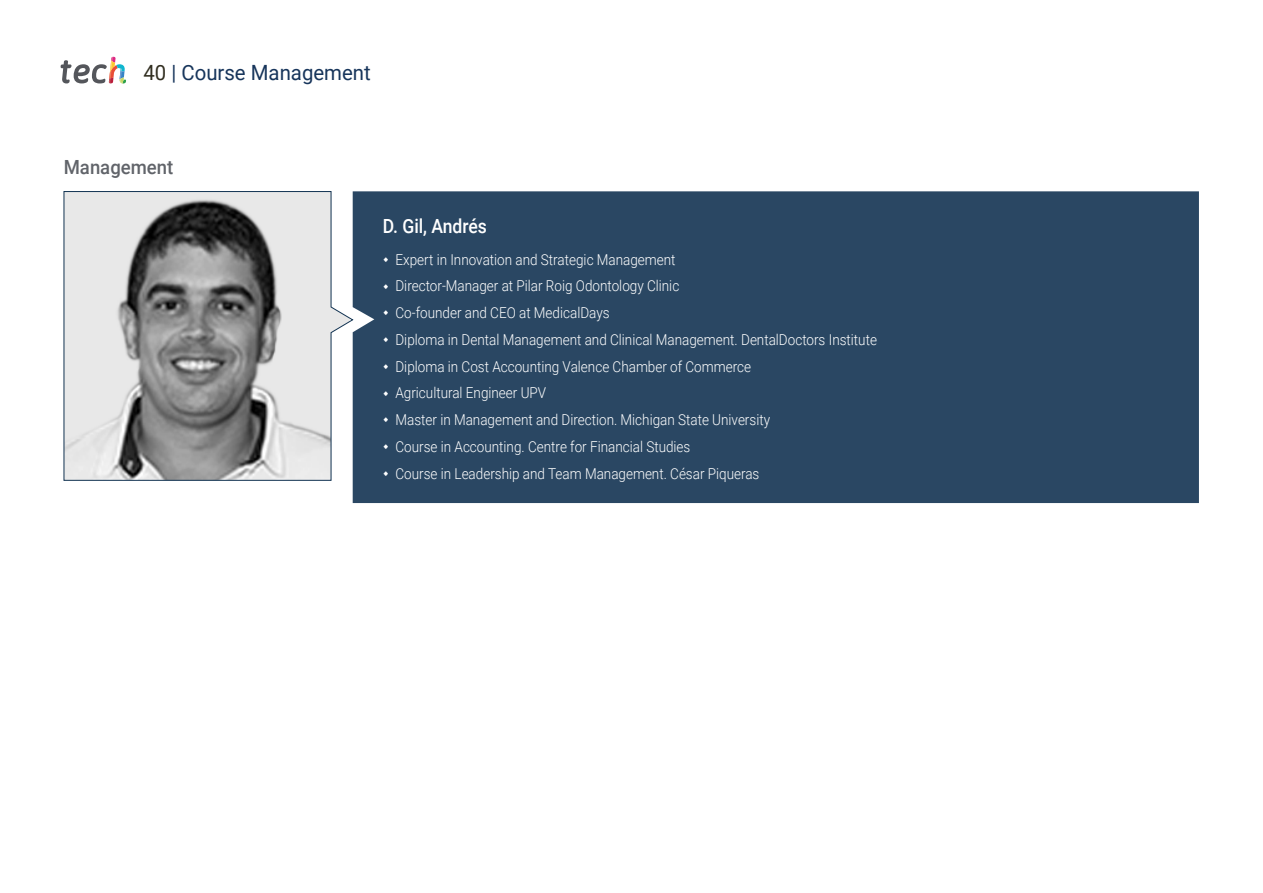
<style>
.page{position:relative;width:1263px;height:893px;background:#fff}
.page>*{position:absolute;margin:0;border:0;box-sizing:border-box;transform-origin:0 0}
.t1{font:21px "Roboto";color:#17355b}
.t2{font:500 19.5px "Roboto";color:#fff;scale:.9 1}
.t3{font:500 19.5px "Roboto";color:#61646a;scale:.95 1}
.t4{font:300 15px/26.7px "Roboto";color:#fff;scale:.9 1}
.s1{color:#312e20}
</style>
<div class="page">
<svg style="left:61px;top:57px;width:65px;height:27px"></svg>
<div style="left:353px;top:191px;width:846px;height:312px;background:#2a4763"></div>
<svg style="left:64px;top:191px;width:289px;height:290px;background:#b1b2b2"></svg>
<svg style="left:384px;top:257px;width:4px;height:5px"></svg>
<svg style="left:384px;top:284px;width:4px;height:5px"></svg>
<svg style="left:384px;top:310px;width:4px;height:5px"></svg>
<svg style="left:384px;top:337px;width:4px;height:5px"></svg>
<svg style="left:384px;top:364px;width:4px;height:5px"></svg>
<svg style="left:384px;top:391px;width:4px;height:5px"></svg>
<svg style="left:384px;top:417px;width:4px;height:5px"></svg>
<svg style="left:384px;top:444px;width:4px;height:5px"></svg>
<svg style="left:384px;top:471px;width:4px;height:5px"></svg>
<h1 class="t1" style="left:144px;top:57px;width:229px"><span class="s1">40</span> | Course Management</h1>
<h2 class="t3" style="left:64px;top:154px;width:117px">Management</h2>
<h2 class="t2" style="left:383px;top:212px;width:117px">D. Gil, Andrés</h2>
<p class="t4" style="left:395px;top:245px;width:536px">Expert in Innovation and Strategic Management<br>Director-Manager at Pilar Roig Odontology Clinic<br>Co-founder and CEO at MedicalDays<br>Diploma in Dental Management and Clinical Management. DentalDoctors Institute Diploma in Cost Accounting Valence Chamber of Commerce<br>Agricultural Engineer UPV<br>Master in Management and Direction. Michigan State University<br>Course in Accounting. Centre for Financial Studies<br>Course in Leadership and Team Management. César Piqueras</p>
</div>
